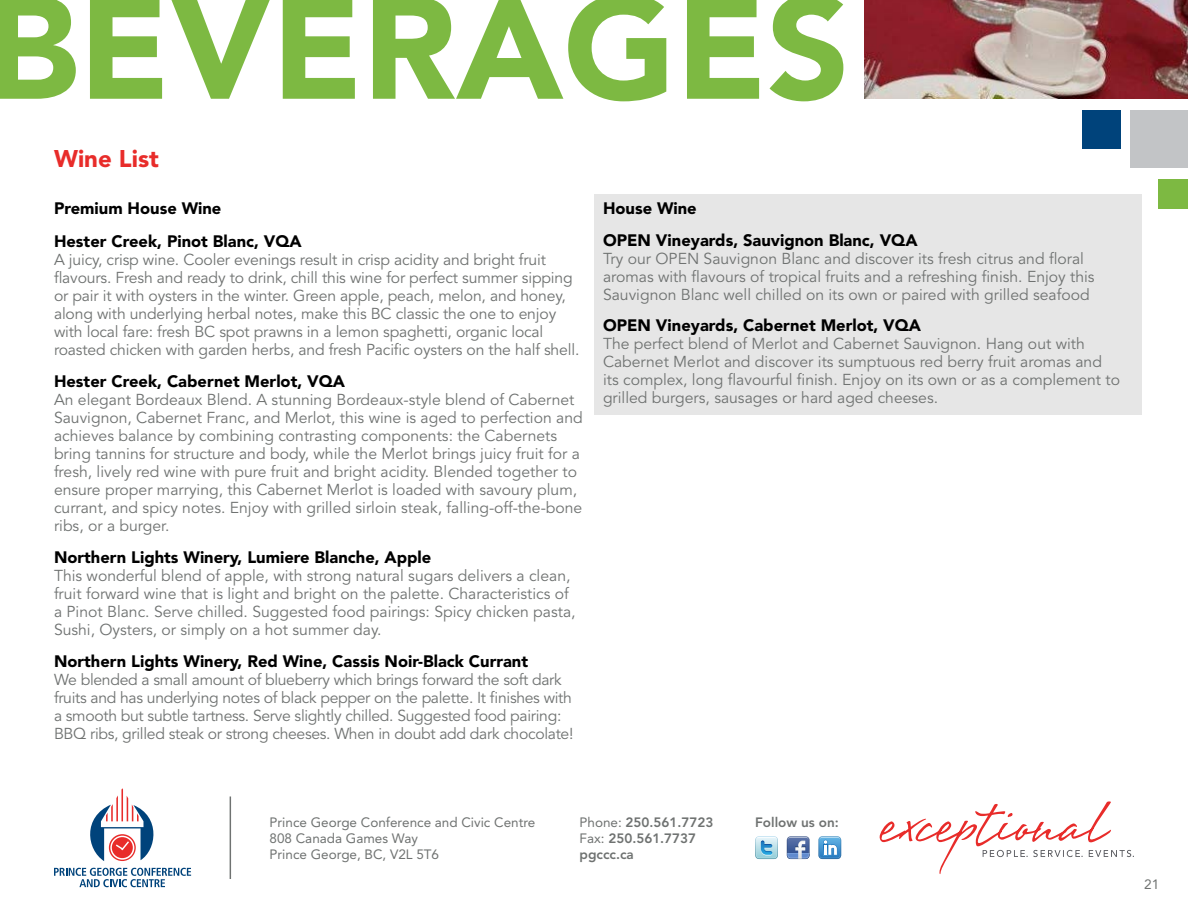
<style>
.page{position:relative;width:1188px;height:918px;background:#fff}
.page>*{position:absolute;margin:0;border:0;box-sizing:border-box;transform-origin:0 0}
.t1{font:900 144.45px "Avenir LT Std";color:#7db942}
.t2{font:900 24px "Avenir LT Std";color:#e82c2a}
.t3{font:900 16.5px/33.6px "Avenir LT Std";color:#000}
.t4{font:15.75px/18px "Avenir LT Std";color:#6f7271}
.t5{font:15.75px/18px "Avenir LT Std";letter-spacing:-.02em;color:#6f7271}
.t6{font:13.5px/16.2px "Avenir LT Std";color:#6f7271}
.t7{font:800 13.5px/16.2px "Avenir LT Std";color:#6f7271}
.s1{font-weight:400}
</style>
<div class="page">
<svg style="left:90px;top:788px;width:64px;height:73px"></svg>
<svg style="left:54px;top:868px;width:137px;height:19px"></svg>
<hr style="left:230px;top:796px;width:1px;height:83px;background:#6f7271">
<svg style="left:787px;top:836px;width:23px;height:23px"></svg>
<svg style="left:818px;top:836px;width:23px;height:23px"></svg>
<svg style="left:755px;top:836px;width:23px;height:23px"></svg>
<svg style="left:880px;top:801px;width:254px;height:73px"></svg>
<div style="left:1131px;top:110px;width:57px;height:57px;background:#c2c4c6"></div>
<div style="left:1082px;top:110px;width:39px;height:39px;background:#00437b"></div>
<div style="left:1158px;top:179px;width:30px;height:29px;background:#7db942"></div>
<div style="left:594px;top:194px;width:547px;height:221px;background:#e6e6e6"></div>
<img style="left:864px;top:0;width:324px;height:99px">
<h1 class="t1" style="left:-15px;top:-39px;width:866px">BEVERAGES</h1>
<h2 class="t2" style="left:54px;top:144px;width:106px">Wine List</h2>
<p class="t3" style="left:54px;top:191px;width:249px">Premium House Wine<br>Hester Creek, Pinot Blanc, VQA</p>
<p class="t4" style="left:54px;top:251px;width:527px">A juicy, crisp wine. Cooler evenings result in crisp acidity and bright fruit flavours. Fresh and ready to drink, chill this wine for perfect summer sipping or pair it with oysters in the winter. Green apple, peach, melon, and honey, along with underlying herbal notes, make this BC classic the one to enjoy with local fare: fresh BC spot prawns in a lemon spaghetti, organic local roasted chicken with garden herbs, and fresh Pacific oysters on the half shell.</p>
<p class="t3" style="left:54px;top:365px;width:293px">Hester Creek, Cabernet Merlot, VQA</p>
<p class="t4" style="left:54px;top:391px;width:530px">An elegant Bordeaux Blend. A stunning Bordeaux-style blend of Cabernet Sauvignon, Cabernet Franc, and Merlot, this wine is aged to perfection and achieves balance by combining contrasting components: the Cabernets bring tannins for structure and body, while the Merlot brings juicy fruit for a fresh, lively red wine with pure fruit and bright acidity. Blended together to ensure proper marrying, this Cabernet Merlot is loaded with savoury plum, currant, and spicy notes. Enjoy with grilled sirloin steak, falling-off-the-bone ribs, or a burger.</p>
<p class="t3" style="left:54px;top:540px;width:379px">Northern Lights Winery, Lumiere Blanche, Apple</p>
<p class="t4" style="left:54px;top:567px;width:523px">This wonderful blend of apple, with strong natural sugars delivers a clean, fruit forward wine that is light and bright on the palette. Characteristics of a Pinot Blanc. Serve chilled. Suggested food pairings: Spicy chicken pasta, Sushi, Oysters, or simply on a hot summer day.</p>
<p class="t3" style="left:54px;top:644px;width:476px">Northern Lights Winery, Red Wine, Cassis Noir-Black Currant</p>
<p class="t5" style="left:54px;top:671px;width:521px">We blended a small amount of blueberry which brings forward the soft dark fruits and has underlying notes of black pepper on the palette. It finishes with a smooth but subtle tartness. Serve slightly chilled. Suggested food pairing:<br>BBQ ribs, grilled steak or strong cheeses. When in doubt add dark chocolate!</p>
<p class="t3" style="left:603px;top:192px;width:316px;line-height:31.8px">House Wine<br>OPEN Vineyards, Sauvignon Blanc, VQA</p>
<p class="t4" style="left:603px;top:250px;width:493px">Try our OPEN Sauvignon Blanc and discover its fresh citrus and floral aromas with flavours of tropical fruits and a refreshing finish. Enjoy this<br>Sauvignon Blanc well chilled on its own or paired with grilled seafood</p>
<p class="t3" style="left:603px;top:309px;width:320px">OPEN Vineyards, Cabernet Merlot, VQA</p>
<p class="t4" style="left:603px;top:335px;width:519px">The perfect blend of Merlot and Cabernet Sauvignon. Hang out with Cabernet Merlot and discover its sumptuous red berry fruit aromas and its complex, long flavourful finish. Enjoy on its own or as a complement to grilled burgers, sausages or hard aged cheeses.</p>
<p class="t6" style="left:270px;top:814px;width:267px">Prince George Conference and Civic Centre<br>808 Canada Games Way<br>Prince George, BC, V2L 5T6</p>
<p class="t7" style="left:580px;top:814px;width:135px"><span class="s1">Phone:</span> 250.561.7723<br><span class="s1">Fax:</span> 250.561.7737 pgccc.ca</p>
<p class="t7" style="left:755px;top:814px;width:85px">Follow us on:</p>
<p class="t6" style="left:1144px;top:877px;width:17px">21</p>
</div>
